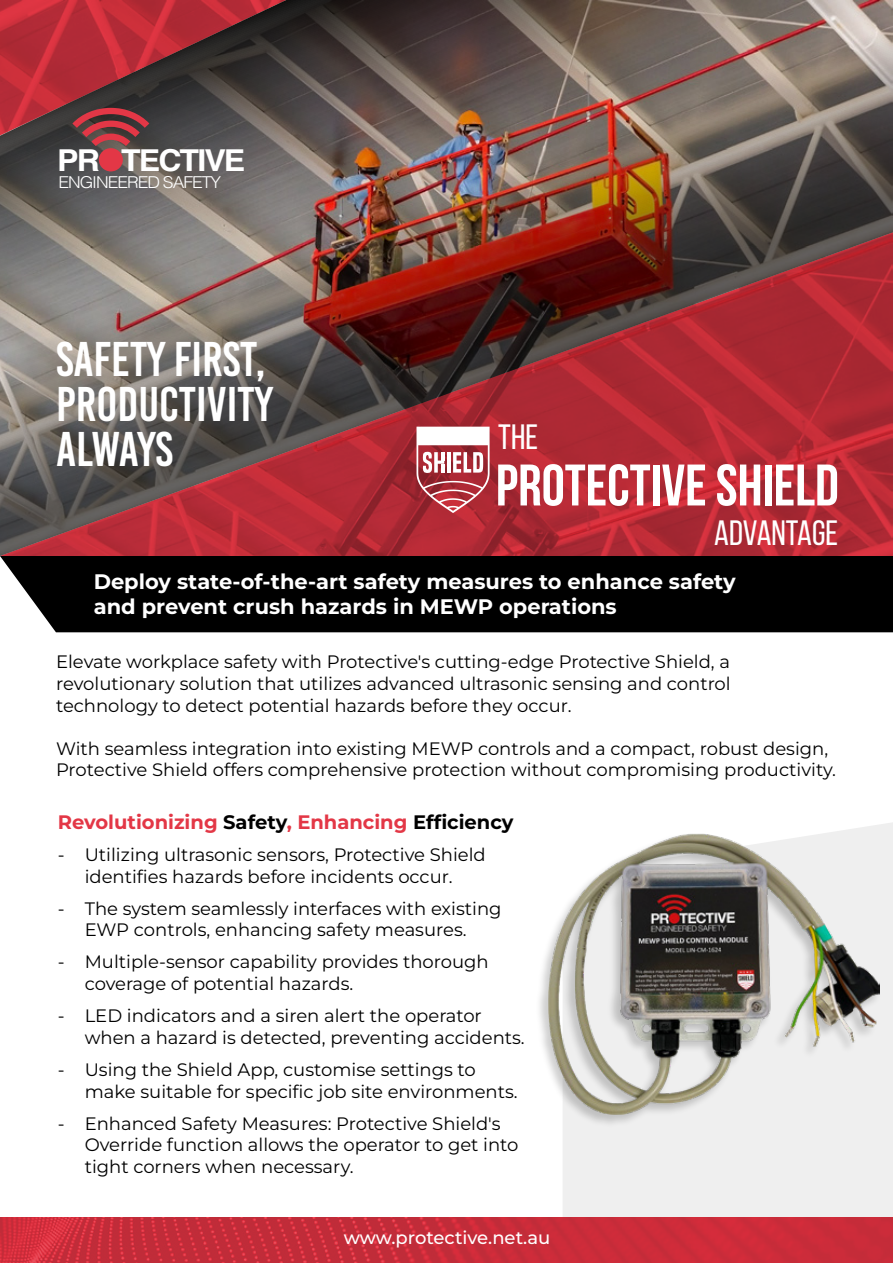
<style>
.page{position:relative;width:893px;height:1263px;background:#fff}
.page>*{position:absolute;margin:0;border:0;box-sizing:border-box;transform-origin:0 0}
.t1{font:700 58.5px "Bebas Neue";color:#fff}
.t2{font:48.45px/45px "Bebas Kai";color:#fff}
.t3{font:35.1px "Bebas Neue";color:#fff}
.t4{font:700 30.15px "Helvetica";letter-spacing:-.06em;color:#fff;scale:1.06 1}
.t5{font:700 21px/25.2px "Montserrat";color:#fff}
.t6{font:700 19.5px "Montserrat";color:#e33746}
.t7{font:18px/21.6px "Montserrat";color:#000}
.t8{font:500 18px "Montserrat";color:#fff}
.t9{font:300 16.35px "Helvetica";letter-spacing:-.06em;color:#fff;scale:1.07 1}
.s1{color:#000}
</style>
<div class="page">
<svg style="left:563px;top:822px;width:330px;height:396px;fill:#efefef"></svg>
<div style="left:0;top:556px;width:893px;height:76px;background:#000"></div>
<img style="left:0;top:0;width:893px;height:556px">
<div style="left:99px;top:148px;width:24px;height:23px;background:#e33746;border-radius:50%"></div>
<svg style="left:72px;top:108px;width:77px;height:38px;background:#7d3a3e"></svg>
<img style="left:539px;top:829px;width:345px;height:301px">
<img style="left:548px;top:834px;width:331px;height:280px">
<img style="left:0;top:1218px;width:893px;height:45px">
<h3 class="t4" style="left:57px;top:142px;width:179px">PR TECTIVE</h3>
<p class="t9" style="left:58px;top:168px;width:154px">ENGINEERED SAFETY</p>
<h2 class="t2" style="left:56px;top:337px;width:218px">SAFETY FIRST,<br>PRODUCTIVITY<br>ALWAYS</h2>
<h3 class="t3" style="left:498px;top:418px;width:41px">THE</h3>
<h1 class="t1" style="left:496px;top:453px;width:344px">PROTECTIVE Shield</h1>
<h3 class="t3" style="left:714px;top:513px;width:126px">ADVANTAGE</h3>
<p class="t5" style="left:94px;top:568px;width:643px">Deploy state-of-the-art safety measures to enhance safety and prevent crush hazards in MEWP operations</p>
<p class="t7" style="left:56px;top:651px;width:676px;text-align:justify">Elevate workplace safety with Protective's cutting-edge Protective Shield, a revolutionary solution that utilizes advanced ultrasonic sensing and control technology to detect potential hazards before they occur.</p>
<p class="t7" style="left:56px;top:737px;width:781px">With seamless integration into existing MEWP controls and a compact, robust design,<br>Protective Shield offers comprehensive protection without compromising productivity.</p>
<p class="t6" style="left:58px;top:809px;width:457px">Revolutionizing <span class="s1">Safety</span>, Enhancing <span class="s1">Efficiency</span></p>
<p class="t7" style="left:58px;top:843px;width:430px;text-align:center">- Utilizing ultrasonic sensors, Protective Shield identifies hazards before incidents occur.</p>
<p class="t7" style="left:58px;top:897px;width:445px;text-align:center">- The system seamlessly interfaces with existing<br>EWP controls, enhancing safety measures.</p>
<p class="t7" style="left:85px;top:951px;width:405px;text-indent:-27px">- Multiple-sensor capability provides thorough coverage of potential hazards.</p>
<p class="t7" style="left:85px;top:1004px;width:442px;text-indent:-27px">- LED indicators and a siren alert the operator when a hazard is detected, preventing accidents.</p>
<p class="t7" style="left:85px;top:1058px;width:434px;text-indent:-27px">- Using the Shield App, customise settings to make suitable for specific job site environments.</p>
<p class="t7" style="left:85px;top:1112px;width:435px;text-indent:-27px">- Enhanced Safety Measures: Protective Shield's<br>Override function allows the operator to get into tight corners when necessary.</p>
<p class="t8" style="left:344px;top:1226px;width:208px">www.protective.net.au</p>
</div>
